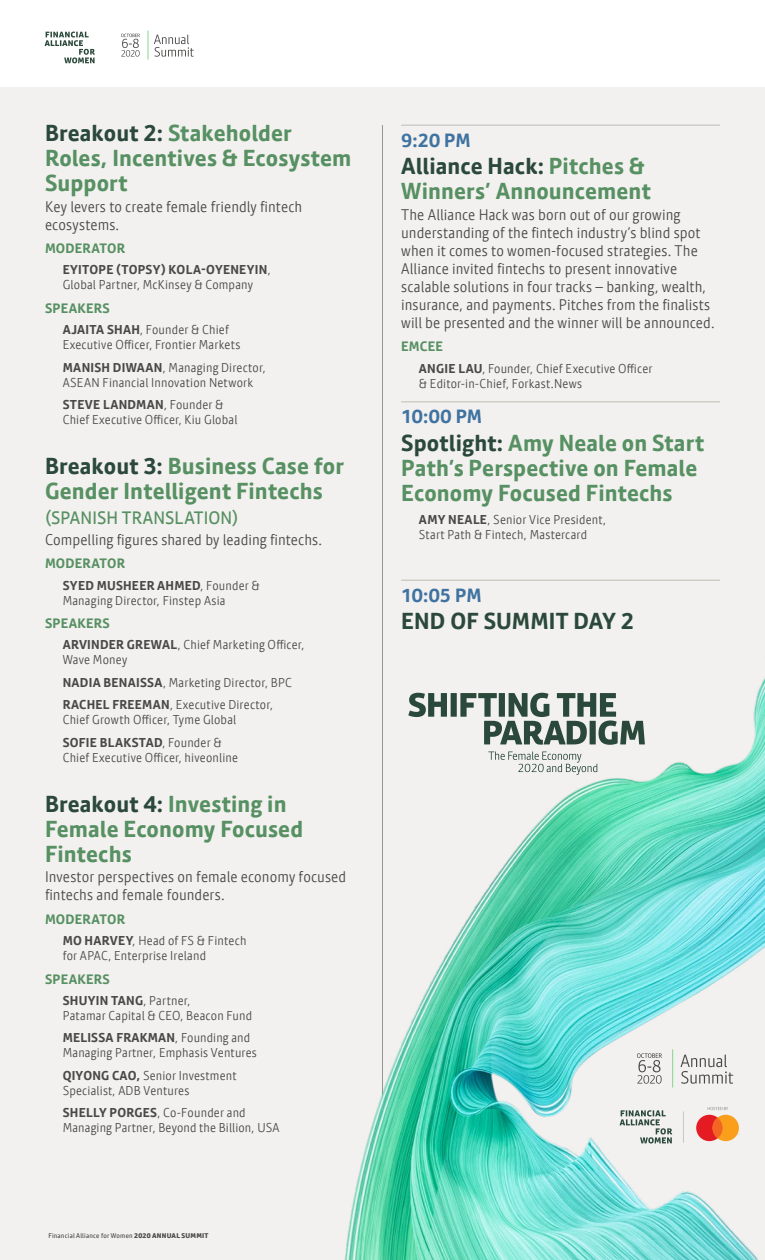
<style>
.page{position:relative;width:765px;height:1260px;background:#fff}
.page>*{position:absolute;margin:0;border:0;box-sizing:border-box;transform-origin:0 0}
.t1{font:700 22.5px/25px "Calmetta";letter-spacing:.005em;color:#579062}
.t2{font:700 22.5px "Calmetta";letter-spacing:.005em;color:#2b493a}
.t3{font:700 18.62px "Calmetta";letter-spacing:-.01em;color:#4073a1}
.t4{font:17.5px "Calmetta";letter-spacing:.01em;color:#579062}
.t5{font:300 15px/18px "Calmetta";letter-spacing:.005em;color:#494946}
.t6{font:700 13.25px "Calmetta";letter-spacing:.02em;color:#579062}
.t7{font:300 12.5px/15px "Calmetta";letter-spacing:.015em;color:#494947}
.t8{font:6.62px "Calmetta";letter-spacing:.03em;color:#494946}
.s1{color:#2b493a}
.s2{font-weight:700}
.s3{font-weight:800}
</style>
<div class="page">
<div style="left:0;top:88px;width:765px;height:1172px;background:#f2f1ef"></div>
<svg style="left:148px;top:31px;width:46px;height:28px"></svg>
<svg style="left:121px;top:34px;width:19px;height:23px"></svg>
<svg style="left:45px;top:32px;width:50px;height:31px"></svg>
<hr style="left:401px;top:125px;width:319px;height:1px;background:#bdbdb1">
<hr style="left:401px;top:402px;width:319px;height:1px;background:#bdbdb1">
<hr style="left:401px;top:580px;width:319px;height:1px;background:#bdbdb1">
<hr style="left:382px;top:125px;width:1px;height:973px;background:#939598">
<img style="left:344px;top:679px;width:420px;height:581px">
<svg style="left:408px;top:693px;width:237px;height:52px"></svg>
<svg style="left:488px;top:752px;width:109px;height:23px"></svg>
<hr style="left:683px;top:1111px;width:1px;height:32px;background:#c8c8c7">
<div style="left:696px;top:1115px;width:27px;height:26px;background:#e51b24;border-radius:50%"></div>
<div style="left:713px;top:1115px;width:26px;height:26px;background:#f99f1c;border-radius:50%"></div>
<div style="left:713px;top:1118px;width:10px;height:20px;background:#f26522;border-radius:50%"></div>
<svg style="left:708px;top:1107px;width:20px;height:3px"></svg>
<svg style="left:681px;top:1055px;width:52px;height:29px"></svg>
<hr style="left:672px;top:1050px;width:1px;height:37px;background:#84d789">
<svg style="left:637px;top:1053px;width:25px;height:31px"></svg>
<svg style="left:620px;top:1110px;width:52px;height:33px"></svg>
<h1 class="t1" style="left:45px;top:120px;width:308px"><span class="s1">Breakout 2:</span> Stakeholder<br>Roles, Incentives &amp; Ecosystem<br>Support</h1>
<p class="t5" style="left:45px;top:197px;width:259px">Key levers to create female friendly fintech ecosystems.</p>
<p class="t6" style="left:45px;top:240px;width:82px">MODERATOR</p>
<p class="t7" style="left:63px;top:263px;width:210px"><span class="s2">EYITOPE (TOPSY) KOLA-OYENEYIN</span>,<br>Global Partner, McKinsey &amp; Company</p>
<p class="t6" style="left:45px;top:300px;width:66px">SPEAKERS</p>
<p class="t7" style="left:63px;top:322px;width:179px"><span class="s2">AJAITA SHAH</span>, Founder &amp; Chief<br>Executive Officer, Frontier Markets</p>
<p class="t7" style="left:63px;top:360px;width:205px"><span class="s2">MANISH DIWAAN</span>, Managing Director,<br>ASEAN Financial Innovation Network</p>
<p class="t7" style="left:63px;top:397px;width:176px"><span class="s2">STEVE LANDMAN</span>, Founder &amp;<br>Chief Executive Officer, Kiu Global</p>
<h1 class="t1" style="left:45px;top:454px;width:300px"><span class="s1">Breakout 3:</span> Business Case for<br>Gender Intelligent Fintechs</h1>
<h3 class="t4" style="left:45px;top:507px;width:195px">(SPANISH TRANSLATION)</h3>
<p class="t5" style="left:45px;top:531px;width:279px">Compelling figures shared by leading fintechs.</p>
<p class="t6" style="left:45px;top:555px;width:82px">MODERATOR</p>
<p class="t7" style="left:63px;top:578px;width:199px"><span class="s2">SYED MUSHEER AHMED</span>, Founder &amp;<br>Managing Director, Finstep Asia</p>
<p class="t6" style="left:45px;top:615px;width:66px">SPEAKERS</p>
<p class="t7" style="left:63px;top:637px;width:243px"><span class="s2">ARVINDER GREWAL</span>, Chief Marketing Officer,<br>Wave Money</p>
<p class="t7" style="left:63px;top:671px;width:231px;line-height:22.5px"><span class="s2">NADIA BENAISSA</span>, Marketing Director, BPC<br><span class="s2">RACHEL FREEMAN</span>, Executive Director,</p>
<p class="t7" style="left:63px;top:709px;width:175px;line-height:22.5px">Chief Growth Officer, Tyme Global<br><span class="s2">SOFIE BLAKSTAD</span>, Founder &amp;</p>
<p class="t7" style="left:63px;top:750px;width:177px">Chief Executive Officer, hiveonline</p>
<h1 class="t1" style="left:45px;top:791px;width:260px"><span class="s1">Breakout 4:</span> Investing in<br>Female Economy Focused<br>Fintechs</h1>
<p class="t5" style="left:45px;top:868px;width:303px">Investor perspectives on female economy focused fintechs and female founders.</p>
<p class="t6" style="left:45px;top:911px;width:82px">MODERATOR</p>
<p class="t7" style="left:63px;top:933px;width:185px"><span class="s2">MO HARVEY</span>, Head of FS &amp; Fintech for APAC, Enterprise Ireland</p>
<p class="t6" style="left:45px;top:971px;width:66px">SPEAKERS</p>
<p class="t7" style="left:63px;top:993px;width:191px"><span class="s2">SHUYIN TANG</span>, Partner,<br>Patamar Capital &amp; CEO, Beacon Fund</p>
<p class="t7" style="left:63px;top:1030px;width:196px"><span class="s2">MELISSA FRAKMAN</span>, Founding and<br>Managing Partner, Emphasis Ventures</p>
<p class="t7" style="left:63px;top:1068px;width:175px"><span class="s2">QIYONG CAO,</span> Senior Investment<br>Specialist, ADB Ventures</p>
<p class="t7" style="left:63px;top:1105px;width:218px"><span class="s2">SHELLY PORGES</span>, Co-Founder and<br>Managing Partner, Beyond the Billion, USA</p>
<p class="t8" style="left:48px;top:1231px;width:162px">Financial Alliance for Women <span class="s3">2020 ANNUAL SUMMIT</span></p>
<h2 class="t3" style="left:401px;top:129px;width:71px">9:20 PM</h2>
<h1 class="t1" style="left:401px;top:154px;width:251px"><span class="s1">Alliance Hack:</span> Pitches &amp;<br>Winners’ Announcement</h1>
<p class="t5" style="left:401px;top:206px;width:315px">The Alliance Hack was born out of our growing understanding of the fintech industry’s blind spot when it comes to women-focused strategies. The Alliance invited fintechs to present innovative scalable solutions in four tracks – banking, wealth, insurance, and payments. Pitches from the finalists will be presented and the winner will be announced.</p>
<p class="t6" style="left:401px;top:339px;width:43px">EMCEE</p>
<p class="t7" style="left:419px;top:361px;width:235px"><span class="s2">ANGIE LAU</span>, Founder, Chief Executive Officer &amp; Editor-in-Chief, Forkast.News</p>
<h2 class="t3" style="left:401px;top:405px;width:82px">10:00 PM</h2>
<h1 class="t1" style="left:401px;top:430px;width:305px"><span class="s1">Spotlight:</span> Amy Neale on Start<br>Path’s Perspective on Female<br>Economy Focused Fintechs</h1>
<p class="t7" style="left:419px;top:512px;width:189px"><span class="s2">AMY NEALE</span>, Senior Vice President,<br>Start Path &amp; Fintech, Mastercard</p>
<h2 class="t3" style="left:401px;top:584px;width:82px">10:05 PM</h2>
<h1 class="t2" style="left:401px;top:607px;width:235px">END OF SUMMIT DAY 2</h1>
</div>
